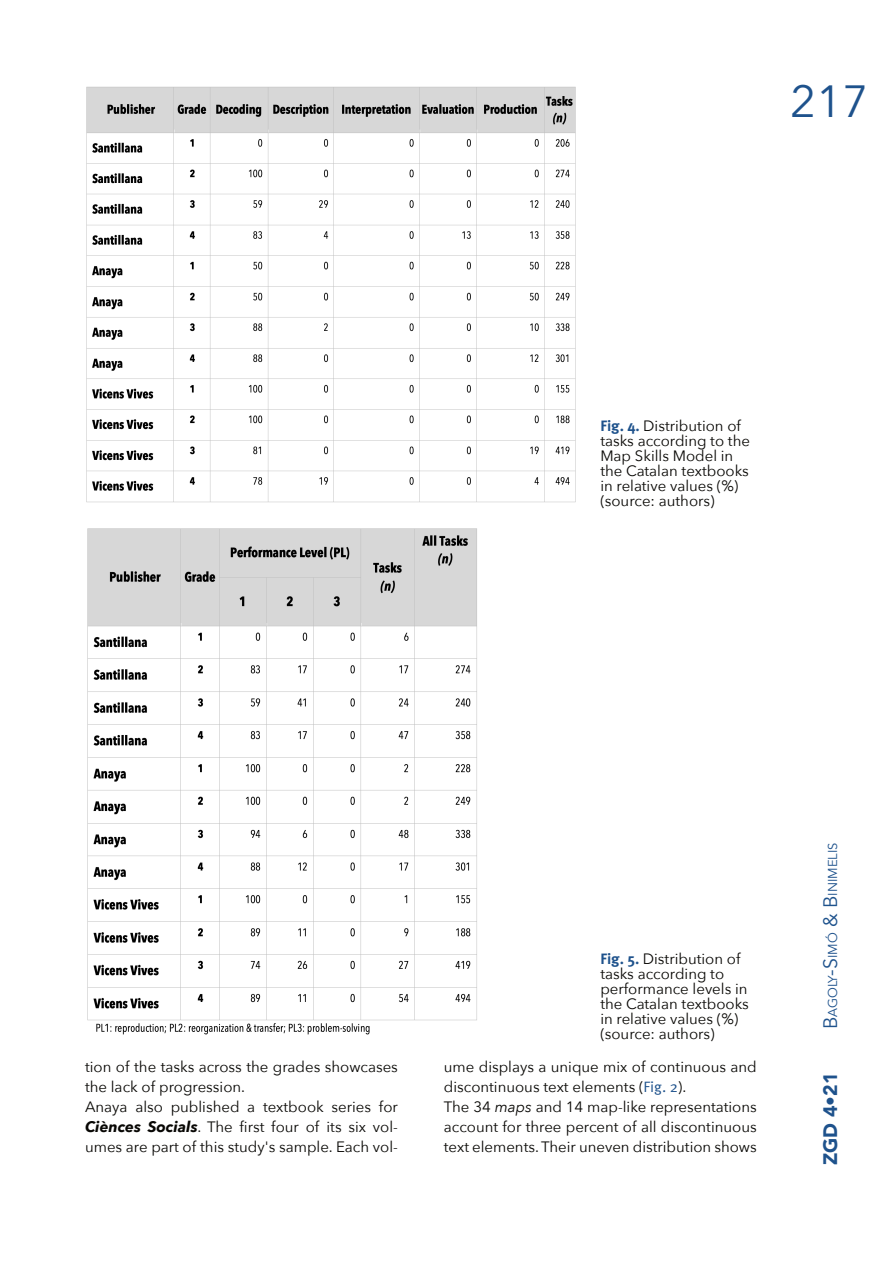
<style>
.page{position:relative;width:893px;height:1263px;background:#fff}
.page>*{position:absolute;margin:0;border:0;box-sizing:border-box;transform-origin:0 0}
.t1{font:45px "Avenir Next";color:#1e528c}
.t2{font:900 19.5px "Avenir";color:#1e528c}
.t3{font:15px/15px "Avenir Next";color:#080704}
.t4{font:12.9px "Avenir";color:#1e528c}
.s1{font-family:"Meta Pro";font-weight:700;color:#1e528c}
.s2{font-weight:700;font-style:italic}
.s3{font-family:"Meta Pro";color:#1e528c}
.s4{font-style:italic}
.s5{font-size:19.5px}
</style>
<div class="page">
<img style="left:87px;top:528px;width:390px;height:507px">
<img style="left:86px;top:86px;width:490px;height:417px">
<h1 class="t1" style="left:790px;top:72px;width:80px">217</h1>
<p class="t3" style="left:600px;top:418px;width:151px"><span class="s1">Fig. 4.</span> Distribution of tasks according to the<br>Map Skills Model in the Catalan textbooks in relative values (%) (source: authors)</p>
<p class="t3" style="left:600px;top:952px;width:150px"><span class="s1">Fig. 5.</span> Distribution of tasks according to performance levels in the Catalan textbooks in relative values (%) (source: authors)</p>
<p class="t3" style="left:85px;top:1057px;width:314px;line-height:20px">tion of the tasks across the grades showcases the lack of progression.<br>Anaya also published a textbook series for <span class="s2">Ciènces Socials</span>. The first four of its six vol&shy;umes are part of this study's sample. Each vol-</p>
<p class="t3" style="left:444px;top:1057px;width:314px;line-height:20px">ume displays a unique mix of continuous and discontinuous text elements (<span class="s3">Fig. 2</span>).<br>The 34 <span class="s4">maps</span> and 14 map-like representations account for three percent of all discontinuous text elements. Their uneven distribution shows</p>
<p class="t4" style="left:824px;top:1029px;width:188px;rotate:-90deg"><span class="s5">B</span>AGOLY<span class="s5">-S</span>IMÓ <span class="s5">&amp; B</span>INIMELIS</p>
<h2 class="t2" style="left:818px;top:1165px;width:94px;rotate:-90deg">ZGD 4•21</h2>
</div>
